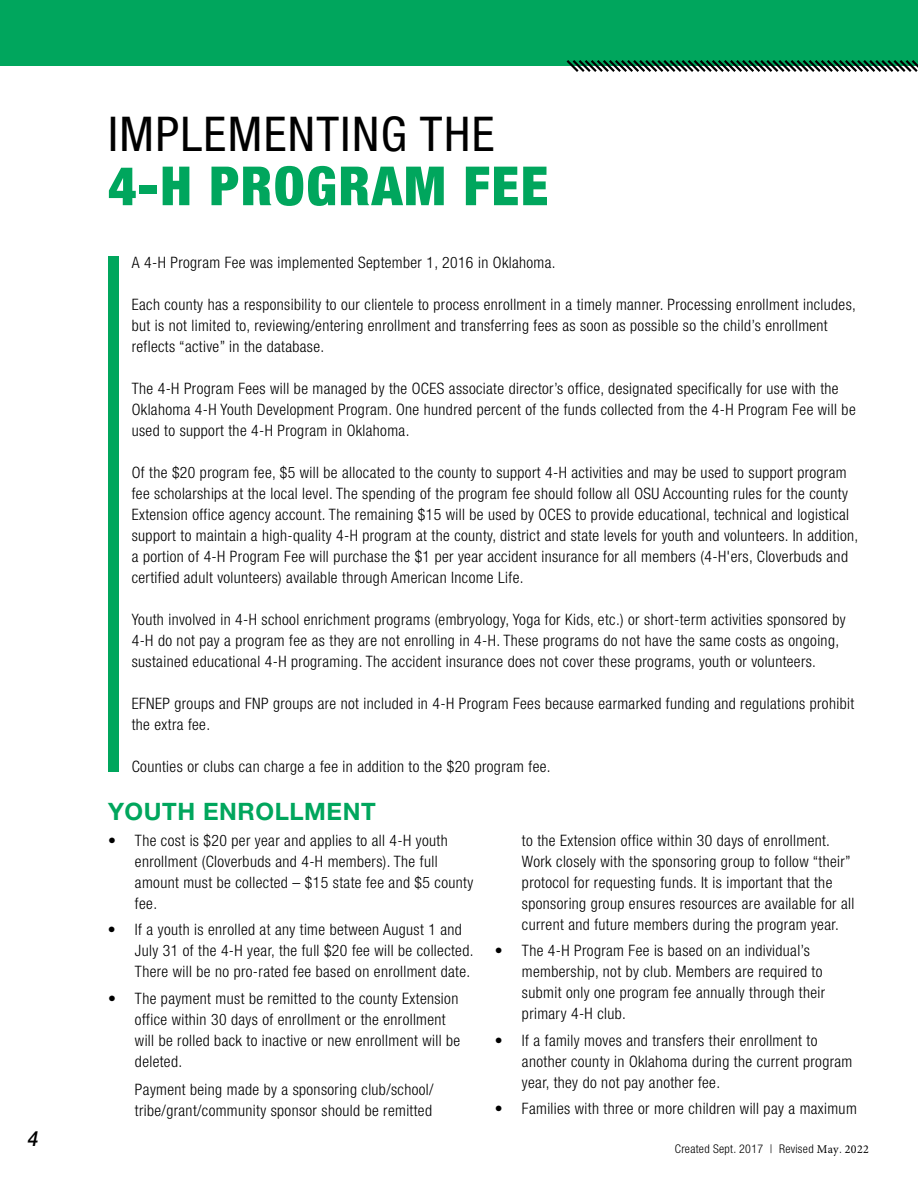
<style>
.page{position:relative;width:918px;height:1188px;background:#fff}
.page>*{position:absolute;margin:0;border:0;box-sizing:border-box;transform-origin:0 0}
.t1{font:900 condensed 54px "Helvetica Neue LT Std";letter-spacing:.03em;color:#00a65d}
.t2{font:condensed 48px "Helvetica Neue LT Std";letter-spacing:.03em;color:#000}
.t3{font:700 24px "Helvetica Neue LT Std";letter-spacing:.025em;color:#00a65d}
.t4{font:italic 500 21px "Helvetica Neue LT Std";color:#000;scale:.9 1}
.t5{font:300 condensed 15.75px/21px "Helvetica Neue LT Std";letter-spacing:.025em;color:#000}
.t6{font:300 condensed 12px "Helvetica Neue LT Std";letter-spacing:.025em;color:#000}
.s1{font-family:"Minion Pro";font-weight:400;font-stretch:normal}
</style>
<div class="page">
<div style="left:0;top:0;width:918px;height:66px;background:#00a65d"></div>
<svg style="left:566px;top:60px;width:352px;height:12px"></svg>
<div style="left:108px;top:257px;width:11px;height:515px;background:#00a65d"></div>
<h3 class="t4" style="left:28px;top:1126px;width:13px">4</h3>
<h2 class="t2" style="left:108px;top:106px;width:388px">IMPLEMENTING THE</h2>
<h1 class="t1" style="left:108px;top:153px;width:442px">4-H PROGRAM FEE</h1>
<p class="t5" style="left:132px;top:252px;width:425px">A 4-H Program Fee was implemented September 1, 2016 in Oklahoma.</p>
<p class="t5" style="left:132px;top:294px;width:726px">Each county has a responsibility to our clientele to process enrollment in a timely manner. Processing enrollment includes, but is not limited to, reviewing/entering enrollment and transferring fees as soon as possible so the child’s enrollment reflects “active” in the database.</p>
<p class="t5" style="left:132px;top:378px;width:725px">The 4-H Program Fees will be managed by the OCES associate director’s office, designated specifically for use with the<br>Oklahoma 4-H Youth Development Program. One hundred percent of the funds collected from the 4-H Program Fee will be used to support the 4-H Program in Oklahoma.</p>
<p class="t5" style="left:132px;top:462px;width:728px">Of the $20 program fee, $5 will be allocated to the county to support 4-H activities and may be used to support program fee scholarships at the local level. The spending of the program fee should follow all OSU Accounting rules for the county Extension office agency account. The remaining $15 will be used by OCES to provide educational, technical and logistical support to maintain a high-quality 4-H program at the county, district and state levels for youth and volunteers. In addition, a portion of 4-H Program Fee will purchase the $1 per year accident insurance for all members (4-H'ers, Cloverbuds and certified adult volunteers) available through American Income Life.</p>
<p class="t5" style="left:132px;top:609px;width:715px">Youth involved in 4-H school enrichment programs (embryology, Yoga for Kids, etc.) or short-term activities sponsored by<br>4-H do not pay a program fee as they are not enrolling in 4-H. These programs do not have the same costs as ongoing, sustained educational 4-H programing. The accident insurance does not cover these programs, youth or volunteers.</p>
<p class="t5" style="left:132px;top:693px;width:724px">EFNEP groups and FNP groups are not included in 4-H Program Fees because earmarked funding and regulations prohibit the extra fee.</p>
<p class="t5" style="left:132px;top:756px;width:420px">Counties or clubs can charge a fee in addition to the $20 program fee.</p>
<h3 class="t3" style="left:108px;top:796px;width:269px">YOUTH ENROLLMENT</h3>
<p class="t5" style="left:135px;top:830px;width:340px;text-indent:-27px">• The cost is $20 per year and applies to all 4-H youth enrollment (Cloverbuds and 4-H members). The full amount must be collected – $15 state fee and $5 county fee.</p>
<p class="t5" style="left:135px;top:919px;width:340px;text-indent:-27px">• If a youth is enrolled at any time between August 1 and<br>July 31 of the 4-H year, the full $20 fee will be collected.<br>There will be no pro-rated fee based on enrollment date.</p>
<p class="t5" style="left:135px;top:988px;width:327px;text-indent:-27px">• The payment must be remitted to the county Extension office within 30 days of enrollment or the enrollment will be rolled back to inactive or new enrollment will be deleted.</p>
<p class="t5" style="left:135px;top:1079px;width:300px">Payment being made by a sponsoring club/school/ tribe/grant/community sponsor should be remitted</p>
<p class="t5" style="left:522px;top:830px;width:334px">to the Extension office within 30 days of enrollment.<br>Work closely with the sponsoring group to follow “their” protocol for requesting funds. It is important that the sponsoring group ensures resources are available for all current and future members during the program year.</p>
<p class="t5" style="left:522px;top:940px;width:305px;text-indent:-27px">• The 4-H Program Fee is based on an individual’s membership, not by club. Members are required to submit only one program fee annually through their primary 4-H club.</p>
<p class="t5" style="left:522px;top:1030px;width:332px;text-indent:-27px">• If a family moves and transfers their enrollment to another county in Oklahoma during the current program year, they do not pay another fee.</p>
<p class="t5" style="left:495px;top:1098px;width:363px">• Families with three or more children will pay a maximum</p>
<p class="t6" style="left:675px;top:1142px;width:195px">Created Sept. 2017 | Revised <span class="s1">May</span>. <span class="s1">2022</span></p>
</div>
